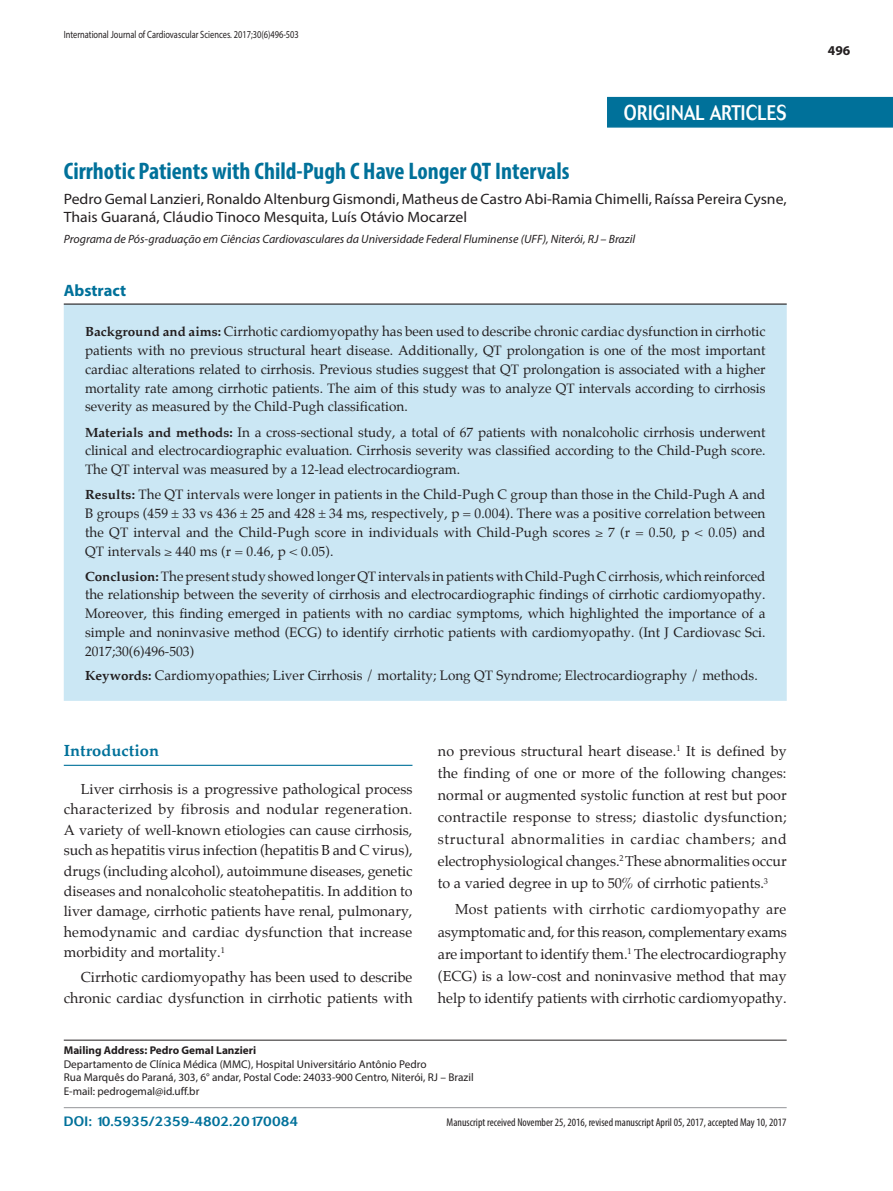
<style>
.page{position:relative;width:893px;height:1191px;background:#fff}
.page>*{position:absolute;margin:0;border:0;box-sizing:border-box;transform-origin:0 0}
._1_-_Titulo{font:700 condensed 24px "Myriad Pro";color:#00719a}
._1_-_Artigo{font:500 21px "Cosmos";letter-spacing:.02em;color:#fff;scale:.8 1}
._1_-_Titulo-materia{font:700 16.5px "Palatino";color:#00719a}
.t1{font:700 16.5px "Myriad Pro";color:#00719a}
._3_-_Autores{font:15px/18px "Myriad Pro";color:#231f20;scale:1.05 1}
._4_-_Texto-Basico{font:14.25px/22px "Palatino";color:#231f20;text-align:justify}
._8_-_Resumo-portugue{font:13.5px/18.8px "Palatino";color:#231f20;text-align:justify}
._6_-_DOI{font:500 13.5px "Cosmos";color:#00719a}
.t2{font:700 13.5px "Myriad Pro";color:#231f20}
._4_-_Instituicao{font:italic 12px "Myriad Pro";color:#231f20}
._5_-_Correspondencia{font:11.25px "Myriad Pro";color:#231f20}
._7_-_Artigo-recebido{font:condensed 11.25px "Myriad Pro";color:#231f20}
._5_-_Correspondencia-2{font:700 11.25px "Myriad Pro";color:#231f20}
.t3{font:10.5px "Myriad Pro";color:#231f20;scale:.8 1}
.s1{font-weight:700}
</style>
<div class="page">
<hr style="left:64px;top:764px;width:348px;height:2px;background:#00719a">
<div style="left:607px;top:97px;width:286px;height:31px;background:#00719a"></div>
<hr style="left:64px;top:1039px;width:723px;height:1px;background:#231f20">
<hr style="left:64px;top:1107px;width:723px;height:1px;background:#939598">
<div style="left:64px;top:305px;width:723px;height:396px;background:#cbe7f4"></div>
<hr style="left:64px;top:303px;width:723px;height:2px;background:#231f20">
<p class="t3" style="left:64px;top:28px;width:295px">International Journal of Cardiovascular Sciences. 2017;30(6)496-503</p>
<p class="_1_-_Artigo" style="left:624px;top:100px;width:205px">ORIGINAL ARTICLES</p>
<p class="_1_-_Titulo" style="left:64px;top:156px;width:507px">Cirrhotic Patients with Child-Pugh C Have Longer QT Intervals</p>
<p class="_3_-_Autores" style="left:64px;top:189px;width:690px">Pedro Gemal Lanzieri, Ronaldo Altenburg Gismondi, Matheus de Castro Abi-Ramia Chimelli, Raíssa Pereira Cysne,<br>Thais Guaraná, Cláudio Tinoco Mesquita, Luís Otávio Mocarzel</p>
<p class="_4_-_Instituicao" style="left:64px;top:231px;width:573px">Programa de Pós-graduação em Ciências Cardiovasculares da Universidade Federal Fluminense (UFF), Niterói, RJ – Brazil</p>
<p class="t1" style="left:64px;top:279px;width:64px">Abstract</p>
<p class="_8_-_Resumo-portugue" style="left:85px;top:323px;width:682px"><span class="s1">Background and aims:</span> Cirrhotic cardiomyopathy has been used to describe chronic cardiac dysfunction in cirrhotic patients with no previous structural heart disease. Additionally, QT prolongation is one of the most important cardiac alterations related to cirrhosis. Previous studies suggest that QT prolongation is associated with a higher mortality rate among cirrhotic patients. The aim of this study was to analyze QT intervals according to cirrhosis severity as measured by the Child-Pugh classification.</p>
<p class="_8_-_Resumo-portugue" style="left:85px;top:423px;width:682px"><span class="s1">Materials and methods:</span> In a cross-sectional study, a total of 67 patients with nonalcoholic cirrhosis underwent clinical and electrocardiographic evaluation. Cirrhosis severity was classified according to the Child-Pugh score.<br>The QT interval was measured by a 12-lead electrocardiogram.</p>
<p class="_8_-_Resumo-portugue" style="left:85px;top:485px;width:682px"><span class="s1">Results:</span> The QT intervals were longer in patients in the Child-Pugh C group than those in the Child-Pugh A and B groups (459 ± 33 vs 436 ± 25 and 428 ± 34 ms, respectively, p = 0.004). There was a positive correlation between the QT interval and the Child-Pugh score in individuals with Child-Pugh scores ≥ 7 (r = 0.50, p &lt; 0.05) and QT intervals ≥ 440 ms (r = 0.46, p &lt; 0.05).</p>
<p class="_8_-_Resumo-portugue" style="left:85px;top:567px;width:682px"><span class="s1">Conclusion:</span>The present study showed longer QT intervals in patients with Child-Pugh C cirrhosis, which reinforced the relationship between the severity of cirrhosis and electrocardiographic findings of cirrhotic cardiomyopathy.<br>Moreover, this finding emerged in patients with no cardiac symptoms, which highlighted the importance of a simple and noninvasive method (ECG) to identify cirrhotic patients with cardiomyopathy. (Int J Cardiovasc Sci.<br>2017;30(6)496-503)</p>
<p class="_8_-_Resumo-portugue" style="left:85px;top:666px;width:674px"><span class="s1">Keywords:</span> Cardiomyopathies; Liver Cirrhosis / mortality; Long QT Syndrome; Electrocardiography / methods.</p>
<p class="_1_-_Titulo-materia" style="left:64px;top:741px;width:97px">Introduction</p>
<p class="_4_-_Texto-Basico" style="left:64px;top:779px;width:350px;line-height:20.4px;text-indent:17px">Liver cirrhosis is a progressive pathological process characterized by fibrosis and nodular regeneration.<br>A variety of well-known etiologies can cause cirrhosis, such as hepatitis virus infection (hepatitis B and C virus), drugs (including alcohol), autoimmune diseases, genetic diseases and nonalcoholic steatohepatitis. In addition to liver damage, cirrhotic patients have renal, pulmonary, hemodynamic and cardiac dysfunction that increase morbidity and mortality.<sup>1</sup></p>
<p class="_4_-_Texto-Basico" style="left:64px;top:967px;width:350px;line-height:20.4px;text-align:right">Cirrhotic cardiomyopathy has been used to describe chronic cardiac dysfunction in cirrhotic patients with</p>
<p class="_4_-_Texto-Basico" style="left:438px;top:740px;width:350px">no previous structural heart disease.<sup>1</sup> It is defined by the finding of one or more of the following changes: normal or augmented systolic function at rest but poor contractile response to stress; diastolic dysfunction; structural abnormalities in cardiac chambers; and electrophysiological changes.<sup>2</sup> These abnormalities occur to a varied degree in up to 50% of cirrhotic patients.<sup>3</sup></p>
<p class="_4_-_Texto-Basico" style="left:438px;top:899px;width:350px;text-indent:17px">Most patients with cirrhotic cardiomyopathy are asymptomatic and, for this reason, complementary exams are important to identify them.<sup>1</sup> The electrocardiography (ECG) is a low-cost and noninvasive method that may help to identify patients with cirrhotic cardiomyopathy.</p>
<p class="_5_-_Correspondencia-2" style="left:64px;top:1043px;width:194px">Mailing Address: Pedro Gemal Lanzieri</p>
<p class="_5_-_Correspondencia" style="left:64px;top:1056px;width:364px">Departamento de Clínica Médica (MMC), Hospital Universitário Antônio Pedro</p>
<p class="_5_-_Correspondencia" style="left:64px;top:1070px;width:411px">Rua Marquês do Paraná, 303, 6° andar, Postal Code: 24033-900 Centro, Niterói, RJ – Brazil</p>
<p class="_5_-_Correspondencia" style="left:64px;top:1083px;width:137px">E-mail: pedrogemal@id.uff.br</p>
<p class="_6_-_DOI" style="left:64px;top:1113px;width:236px">DOI: 10.5935/2359-4802.20170084</p>
<p class="_7_-_Artigo-recebido" style="left:447px;top:1115px;width:341px">Manuscript received November 25, 2016, revised manuscript April 05, 2017, accepted May 10, 2017</p>
<p class="t2" style="left:828px;top:42px;width:24px">496</p>
</div>
